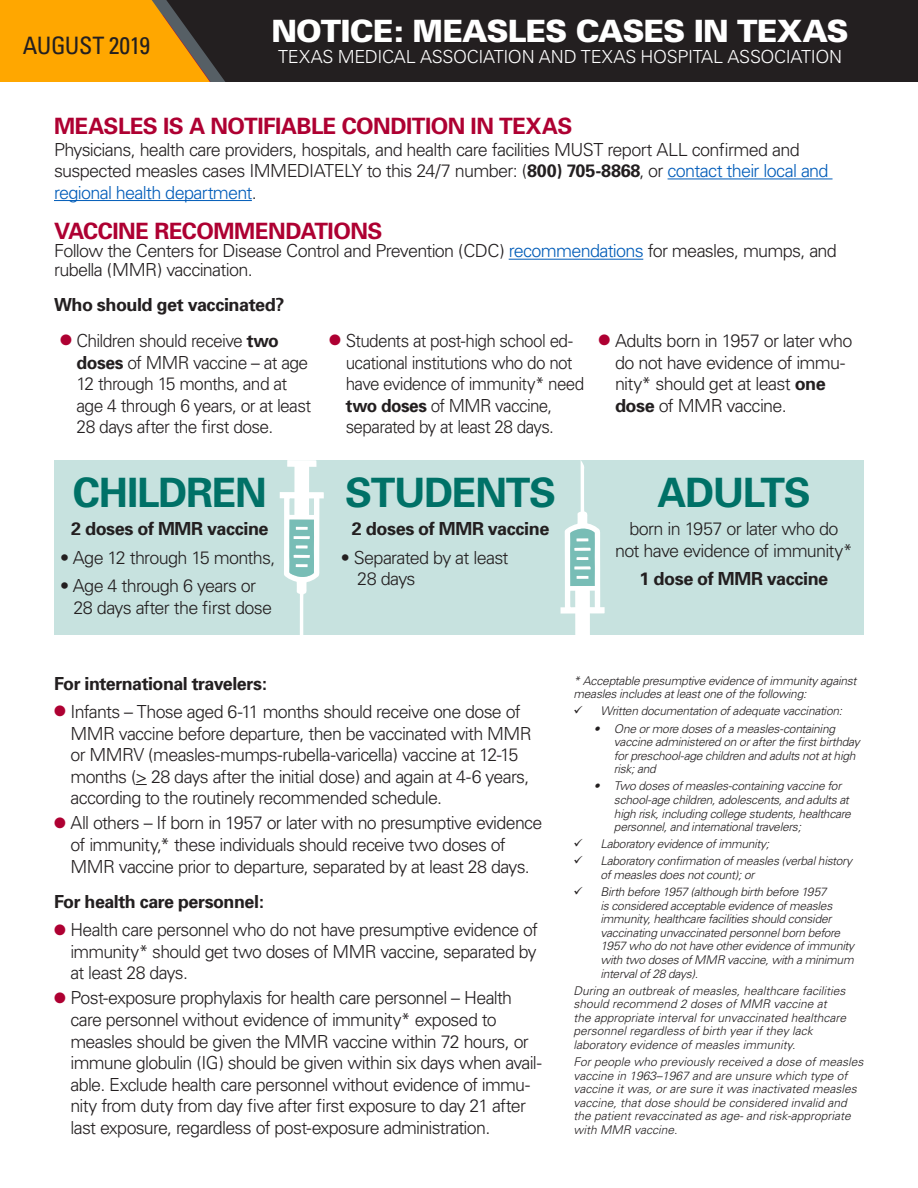
<style>
.page{position:relative;width:918px;height:1188px;background:#fff}
.page>*{position:absolute;margin:0;border:0;box-sizing:border-box;transform-origin:0 0}
.Heading_2{font:700 40.5px "Univers";letter-spacing:-.035em;color:#007167}
.t1{font:900 30.75px "Univers";letter-spacing:-.03em;color:#fff}
.t2{font:condensed 24px "Univers";letter-spacing:-.02em;color:#231f20}
.red_sub{font:700 22.5px "Univers";letter-spacing:-.02em;color:#ae0032}
.tabs{font:300 18px/21.6px "Univers";letter-spacing:-.04em;color:#231f20}
.Heading_2-2{font:300 18px/21.6px "Univers";letter-spacing:-.04em;color:#231f20}
.Body_Text{font:300 18px/21.6px "Univers";letter-spacing:-.04em;color:#231f20}
.Heading_2-3{font:300 18px/21.6px "Univers";letter-spacing:-.04em;color:#231f20;scale:.95 1}
.Heading_2-4{font:700 18px "Univers";letter-spacing:-.025em;color:#231f20}
.t3{font:300 18px "Univers";letter-spacing:-.015em;color:#fff}
.tabs-2{font:700 18px "Univers";letter-spacing:-.025em;color:#231f20}
.t4{font:italic 300 12px/13.6px "Univers";letter-spacing:-.02em;color:#231f20}
.t5{font:italic 300 12px/13.6px "Univers";color:#231f20}
.s1{font-weight:700}
.s2{color:#005cb9}
.s3{color:#005cb8}
.s4{color:#ae0032}
</style>
<div class="page">
<div style="left:95px;top:0;width:823px;height:83px;background:#231f20"></div>
<svg style="left:0;top:0;width:210px;height:82px"></svg>
<hr style="left:668px;top:178px;width:165px;height:1px;background:#005cb9">
<hr style="left:54px;top:200px;width:198px;height:1px;background:#005cb9">
<hr style="left:509px;top:259px;width:134px;height:1px;background:#005cb8">
<div style="left:54px;top:460px;width:810px;height:175px;background:#c7e2df"></div>
<svg style="left:280px;top:460px;width:44px;height:175px"></svg>
<svg style="left:561px;top:460px;width:44px;height:175px"></svg>
<h3 class="t2" style="left:23px;top:30px;width:129px">AUGUST 2019</h3>
<h2 class="t1" style="left:271px;top:12px;width:579px">NOTICE: MEASLES CASES IN TEXAS</h2>
<p class="t3" style="left:278px;top:46px;width:566px">TEXAS MEDICAL ASSOCIATION AND TEXAS HOSPITAL ASSOCIATION</p>
<p class="red_sub" style="left:54px;top:112px;width:520px">MEASLES IS A NOTIFIABLE CONDITION IN TEXAS</p>
<p class="Body_Text" style="left:54px;top:138px;width:776px">Physicians, health care providers, hospitals, and health care facilities MUST report ALL confirmed and suspected measles cases IMMEDIATELY to this 24/7 number: (<span class="s1">800) 705-8868</span>, or <span class="s2">contact their local and regional health department</span>.</p>
<p class="red_sub" style="left:54px;top:218px;width:330px">VACCINE RECOMMENDATIONS</p>
<p class="Body_Text" style="left:54px;top:242px;width:784px;line-height:18.1px">Follow the Centers for Disease Control and Prevention (CDC) <span class="s3">recommendations</span> for measles, mumps, and rubella (MMR) vaccination.</p>
<p class="Heading_2-4" style="left:54px;top:293px;width:232px">Who should get vaccinated?</p>
<p class="Heading_2-2" style="left:76px;top:330px;width:236px;text-indent:-16px"><span class="s4">●</span> Children should receive <span class="s1">two doses</span> of MMR vaccine – at age<br>12 through 15 months, and at age 4 through 6 years, or at least<br>28 days after the first dose.</p>
<p class="Heading_2-3" style="left:346px;top:330px;width:253px;text-indent:-16px"><span class="s4">●</span> Students at post-high school ed&shy;ucational institutions who do not have evidence of immunity* need <span class="s1">two doses</span> of MMR vaccine, separated by at least 28 days.</p>
<p class="Heading_2-2" style="left:615px;top:330px;width:239px;text-indent:-16px"><span class="s4">●</span> Adults born in 1957 or later who do not have evidence of immu&shy;nity* should get at least <span class="s1">one dose</span> of MMR vaccine.</p>
<p class="Heading_2" style="left:73px;top:468px;width:195px">CHILDREN</p>
<p class="Heading_2-4" style="left:71px;top:518px;width:199px">2 doses of MMR vaccine</p>
<p class="Heading_2-2" style="left:60px;top:547px;width:217px">• Age 12 through 15 months,</p>
<p class="Heading_2-2" style="left:74px;top:575px;width:200px;text-indent:-14px">• Age 4 through 6 years or<br>28 days after the first dose</p>
<p class="Heading_2" style="left:345px;top:468px;width:212px">STUDENTS</p>
<p class="Heading_2-4" style="left:352px;top:518px;width:199px">2 doses of MMR vaccine</p>
<p class="Heading_2-2" style="left:357px;top:547px;width:153px;text-indent:-16px">• Separated by at least<br>28 days</p>
<p class="Heading_2" style="left:657px;top:468px;width:155px">ADULTS</p>
<p class="Heading_2-2" style="left:615px;top:518px;width:239px;text-align:center">born in 1957 or later who do not have evidence of immunity*</p>
<p class="Heading_2-4" style="left:640px;top:568px;width:190px">1 dose of MMR vaccine</p>
<p class="tabs-2" style="left:54px;top:672px;width:215px">For international travelers:</p>
<p class="tabs" style="left:70px;top:701px;width:463px;text-indent:-16px"><span class="s4">●</span> Infants – Those aged 6-11 months should receive one dose of MMR vaccine before departure, then be vaccinated with MMR or MMRV (measles-mumps-rubella-varicella) vaccine at 12-15 months (&gt; 28 days after the initial dose) and again at 4-6 years, according to the routinely recommended schedule.</p>
<p class="tabs" style="left:70px;top:812px;width:474px;text-indent:-16px"><span class="s4">●</span> All others – If born in 1957 or later with no presumptive evidence of immunity,* these individuals should receive two doses of<br>MMR vaccine prior to departure, separated by at least 28 days.</p>
<p class="Heading_2-4" style="left:54px;top:890px;width:212px">For health care personnel:</p>
<p class="tabs" style="left:70px;top:919px;width:469px;text-align:justify;text-indent:-16px"><span class="s4">●</span> Health care personnel who do not have presumptive evidence of immunity* should get two doses of MMR vaccine, separated by at least 28 days.</p>
<p class="tabs" style="left:70px;top:987px;width:473px;text-indent:-16px"><span class="s4">●</span> Post-exposure prophylaxis for health care personnel – Health care personnel without evidence of immunity* exposed to measles should be given the MMR vaccine within 72 hours, or immune globulin (IG) should be given within six days when avail&shy;able. Exclude health care personnel without evidence of immu&shy;nity from duty from day five after first exposure to day 21 after last exposure, regardless of post-exposure administration.</p>
<p class="t4" style="left:573px;top:674px;width:284px">* Acceptable presumptive evidence of immunity against measles includes at least one of the following:</p>
<p class="t4" style="left:600px;top:704px;width:243px">Written documentation of adequate vaccination:</p>
<p class="t4" style="left:614px;top:722px;width:247px;text-indent:-20px">• One or more doses of a measles-containing vaccine administered on or after the first birthday for preschool-age children and adults not at high risk; and</p>
<p class="t4" style="left:614px;top:779px;width:238px;text-indent:-20px">• Two doses of measles-containing vaccine for school-age children, adolescents, and adults at high risk, including college students, healthcare personnel, and international travelers;</p>
<p class="t4" style="left:600px;top:837px;width:170px">Laboratory evidence of immunity;</p>
<p class="t4" style="left:600px;top:854px;width:253px">Laboratory confirmation of measles (verbal history of measles does not count); or</p>
<p class="t4" style="left:600px;top:885px;width:255px">Birth before 1957 (although birth before 1957<br>is considered acceptable evidence of measles immunity, healthcare facilities should consider vaccinating unvaccinated personnel born before 1957 who do not have other evidence of immunity with two doses of MMR vaccine, with a minimum interval of 28 days).</p>
<p class="t5" style="left:573px;top:984px;width:274px">During an outbreak of measles, healthcare facilities should recommend 2 doses of MMR vaccine at the appropriate interval for unvaccinated healthcare personnel regardless of birth year if they lack laboratory evidence of measles immunity.</p>
<p class="t5" style="left:573px;top:1055px;width:292px">For people who previously received a dose of measles vaccine in 1963–1967 and are unsure which type of vaccine it was, or are sure it was inactivated measles vaccine, that dose should be considered invalid and the patient revaccinated as age- and risk-appropriate with MMR vaccine.</p>
</div>
